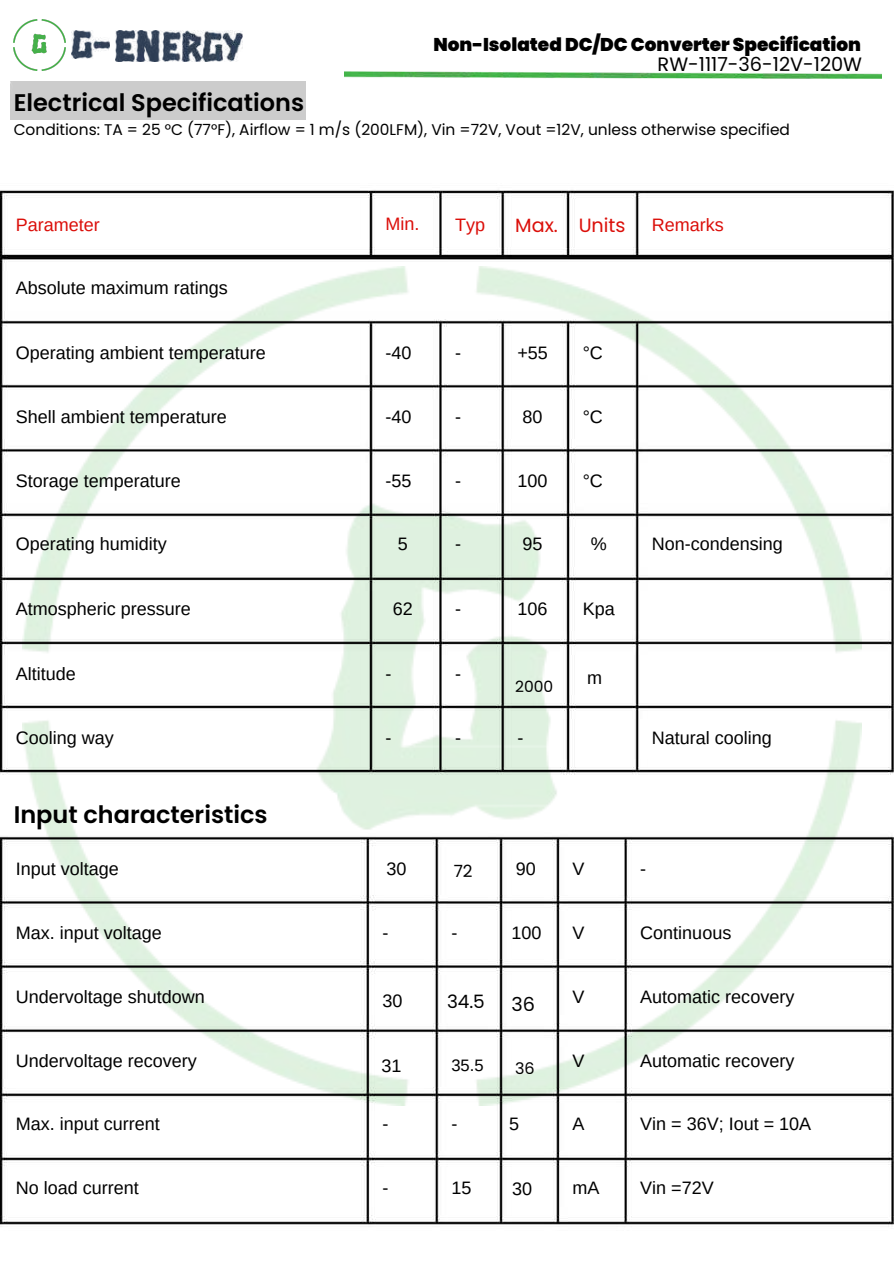
<style>
.page{position:relative;width:894px;height:1264px;background:#fff}
.page>*{position:absolute;margin:0;border:0;box-sizing:border-box;transform-origin:0 0}
.t1{font:600 24px "Poppins";color:#000}
.t2{font:19.35px "Poppins";color:#000}
.t3{font:19.2px "Poppins";color:#db0e09}
.t4{font:19.2px "Poppins";color:#000}
.t5{font:900 18.45px "Poppins";color:#000}
.t6{font:18.45px "Poppins";color:#000}
.t7{font:18px "Arimo";color:#000}
.t8{font:18px "Arimo";color:#db0e09}
.t9{font:16.8px "Poppins";color:#000}
.t10{font:16.5px "Arimo";color:#000}
.t11{font:16.05px "Poppins";color:#000}
.t12{font:15.45px "Poppins";color:#000}
</style>
<div class="page">
<img style="left:0;top:190px;width:893px;height:1037px">
<img style="left:345px;top:72px;width:536px;height:6px">
<img style="left:14px;top:19px;width:51px;height:52px">
<img style="left:71px;top:31px;width:38px;height:28px">
<img style="left:115px;top:31px;width:127px;height:30px">
<p class="t5" style="left:433px;top:31px;width:429px">Non-Isolated DC/DC Converter Specification</p>
<p class="t2" style="left:657px;top:51px;width:206px">RW-1117-36-12V-120W</p>
<h1 class="t1" style="left:14px;top:85px;width:292px">Electrical Specifications</h1>
<p class="t12" style="left:14px;top:119px;width:777px">Conditions: TA = 25 °C (77°F), Airflow = 1 m/s (200LFM), Vin =72V, Vout =12V, unless otherwise specified</p>
<p class="t8" style="left:16px;top:215px;width:85px">Parameter</p>
<p class="t8" style="left:385px;top:213px;width:35px">Min.</p>
<p class="t8" style="left:455px;top:215px;width:31px">Typ</p>
<p class="t3" style="left:515px;top:211px;width:112px">Max. Units</p>
<p class="t8" style="left:651px;top:215px;width:73px">Remarks</p>
<p class="t7" style="left:16px;top:277px;width:213px">Absolute maximum ratings</p>
<p class="t7" style="left:16px;top:342px;width:251px">Operating ambient temperature</p>
<p class="t7" style="left:385px;top:342px;width:28px">-40</p>
<p class="t7" style="left:455px;top:342px;width:7px">-</p>
<p class="t7" style="left:517px;top:342px;width:32px">+55</p>
<p class="t7" style="left:582px;top:342px;width:22px">°C</p>
<p class="t7" style="left:16px;top:406px;width:212px">Shell ambient temperature</p>
<p class="t7" style="left:385px;top:406px;width:28px">-40</p>
<p class="t7" style="left:455px;top:406px;width:7px">-</p>
<p class="t7" style="left:522px;top:406px;width:22px">80</p>
<p class="t7" style="left:582px;top:406px;width:22px">°C</p>
<p class="t7" style="left:16px;top:471px;width:166px">Storage temperature</p>
<p class="t7" style="left:385px;top:471px;width:28px">-55</p>
<p class="t7" style="left:455px;top:471px;width:7px">-</p>
<p class="t7" style="left:517px;top:471px;width:32px">100</p>
<p class="t7" style="left:582px;top:471px;width:22px">°C</p>
<p class="t7" style="left:16px;top:534px;width:152px">Operating humidity</p>
<p class="t7" style="left:398px;top:534px;width:12px">5</p>
<p class="t7" style="left:455px;top:534px;width:7px">-</p>
<p class="t7" style="left:522px;top:534px;width:22px">95</p>
<p class="t7" style="left:590px;top:534px;width:18px">%</p>
<p class="t7" style="left:651px;top:534px;width:133px">Non-condensing</p>
<p class="t7" style="left:16px;top:599px;width:176px">Atmospheric pressure</p>
<p class="t7" style="left:392px;top:599px;width:22px">62</p>
<p class="t7" style="left:455px;top:599px;width:7px">-</p>
<p class="t7" style="left:517px;top:599px;width:32px">106</p>
<p class="t7" style="left:582px;top:599px;width:34px">Kpa</p>
<p class="t7" style="left:16px;top:663px;width:61px">Altitude</p>
<p class="t7" style="left:385px;top:663px;width:7px">-</p>
<p class="t7" style="left:455px;top:663px;width:7px">-</p>
<p class="t12" style="left:515px;top:675px;width:40px">2000</p>
<p class="t7" style="left:587px;top:667px;width:16px">m</p>
<p class="t7" style="left:16px;top:727px;width:100px">Cooling way</p>
<p class="t7" style="left:385px;top:727px;width:7px">-</p>
<p class="t7" style="left:455px;top:727px;width:7px">-</p>
<p class="t7" style="left:517px;top:727px;width:7px">-</p>
<p class="t7" style="left:651px;top:727px;width:122px">Natural cooling</p>
<h1 class="t1" style="left:14px;top:797px;width:255px">Input characteristics</h1>
<p class="t7" style="left:16px;top:858px;width:104px">Input voltage</p>
<p class="t7" style="left:386px;top:858px;width:22px">30</p>
<p class="t9" style="left:453px;top:859px;width:20px">72</p>
<p class="t7" style="left:515px;top:858px;width:22px">90</p>
<p class="t7" style="left:572px;top:858px;width:13px">V</p>
<p class="t7" style="left:640px;top:858px;width:7px">-</p>
<p class="t7" style="left:16px;top:922px;width:147px">Max. input voltage</p>
<p class="t7" style="left:382px;top:922px;width:7px">-</p>
<p class="t7" style="left:451px;top:922px;width:7px">-</p>
<p class="t7" style="left:511px;top:922px;width:32px">100</p>
<p class="t7" style="left:572px;top:922px;width:13px">V</p>
<p class="t7" style="left:640px;top:922px;width:93px">Continuous</p>
<p class="t7" style="left:16px;top:986px;width:191px">Undervoltage shutdown</p>
<p class="t7" style="left:382px;top:990px;width:22px">30</p>
<p class="t6" style="left:447px;top:988px;width:39px">34.5</p>
<p class="t4" style="left:511px;top:990px;width:25px">36</p>
<p class="t7" style="left:572px;top:986px;width:13px">V</p>
<p class="t7" style="left:640px;top:986px;width:155px">Automatic recovery</p>
<p class="t7" style="left:16px;top:1050px;width:183px">Undervoltage recovery</p>
<p class="t7" style="left:381px;top:1055px;width:22px">31</p>
<p class="t10" style="left:451px;top:1056px;width:34px">35.5</p>
<p class="t11" style="left:515px;top:1057px;width:21px">36</p>
<p class="t7" style="left:572px;top:1050px;width:13px">V</p>
<p class="t7" style="left:640px;top:1050px;width:155px">Automatic recovery</p>
<p class="t7" style="left:16px;top:1113px;width:145px">Max. input current</p>
<p class="t7" style="left:382px;top:1113px;width:7px">-</p>
<p class="t7" style="left:451px;top:1113px;width:7px">-</p>
<p class="t7" style="left:509px;top:1113px;width:12px">5</p>
<p class="t7" style="left:572px;top:1113px;width:13px">A</p>
<p class="t7" style="left:640px;top:1113px;width:172px">Vin = 36V; Iout = 10A</p>
<p class="t7" style="left:16px;top:1178px;width:124px">No load current</p>
<p class="t7" style="left:382px;top:1178px;width:7px">-</p>
<p class="t7" style="left:451px;top:1178px;width:22px">15</p>
<p class="t7" style="left:512px;top:1179px;width:22px">30</p>
<p class="t7" style="left:572px;top:1178px;width:28px">mA</p>
<p class="t7" style="left:640px;top:1178px;width:75px">Vin =72V</p>
</div>
